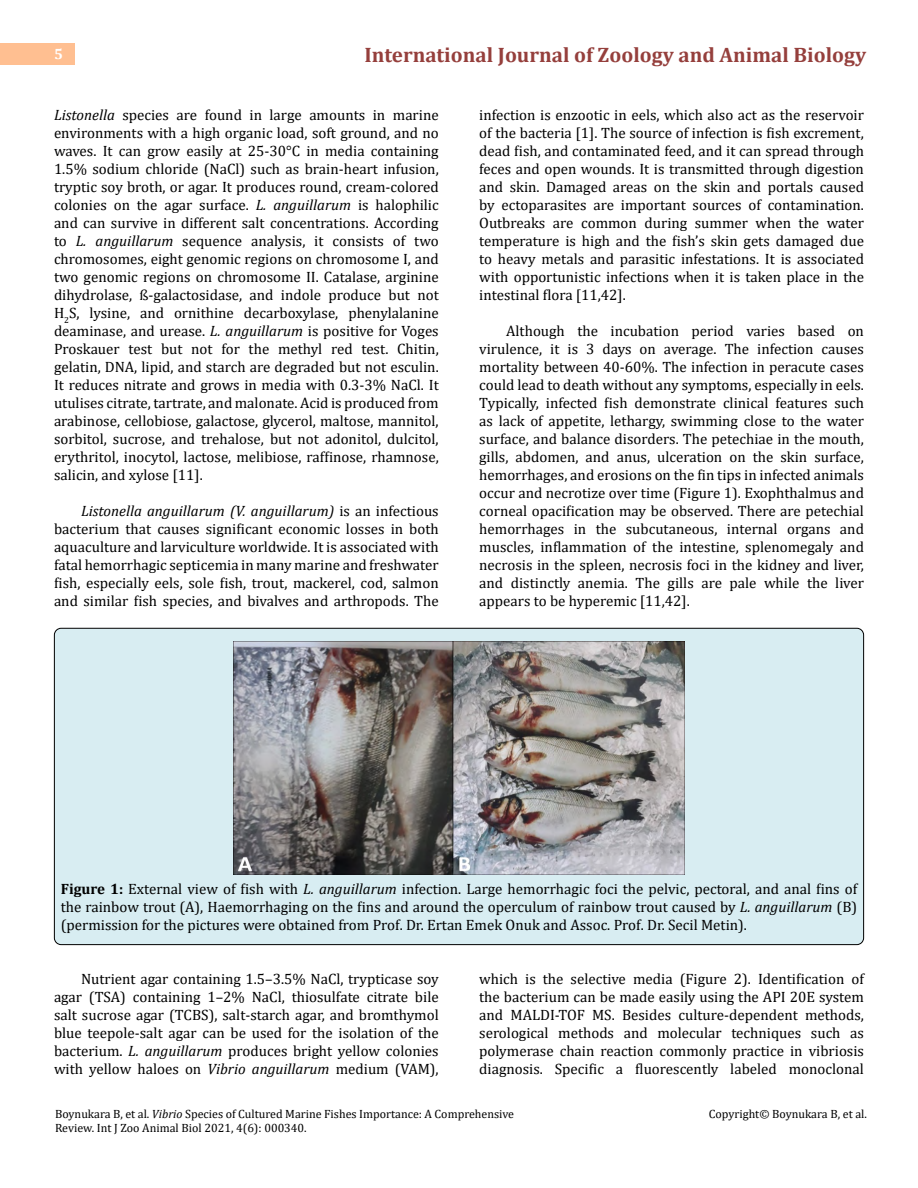
<style>
.page{position:relative;width:918px;height:1188px;background:#fff}
.page>*{position:absolute;margin:0;border:0;box-sizing:border-box;transform-origin:0 0}
.t1{font:700 21px "Cambria";color:#953f3c}
.t2{font:15px/18px "Cambria";color:#000;text-align:justify}
.t3{font:700 15px "Cambria";color:#fff}
.t4{font:12px/14.4px "Cambria";color:#000}
.s1{font-style:italic}
.s2{font-weight:700}
</style>
<div class="page">
<div style="left:0;top:43px;width:75px;height:21px;background:#ffbf91"></div>
<div style="left:54px;top:628px;width:810px;height:317px;background:#d8edf2;border-radius:7px"></div>
<img style="left:233px;top:642px;width:452px;height:233px">
<p class="t3" style="left:54px;top:44px;width:10px">5</p>
<h1 class="t1" style="left:364px;top:40px;width:503px">International Journal of Zoology and Animal Biology</h1>
<p class="t2" style="left:54px;top:105px;width:386px"><span class="s1">Listonella</span> species are found in large amounts in marine environments with a high organic load, soft ground, and no waves. It can grow easily at 25-30°C in media containing 1.5% sodium chloride (NaCl) such as brain-heart infusion, tryptic soy broth, or agar. It produces round, cream-colored colonies on the agar surface. <span class="s1">L. anguillarum</span> is halophilic and can survive in different salt concentrations. According to <span class="s1">L. anguillarum</span> sequence analysis, it consists of two chromosomes, eight genomic regions on chromosome I, and two genomic regions on chromosome II. Catalase, arginine dihydrolase, ß-galactosidase, and indole produce but not H<sub>2</sub>S, lysine, and ornithine decarboxylase, phenylalanine deaminase, and urease. <span class="s1">L. anguillarum</span> is positive for Voges Proskauer test but not for the methyl red test. Chitin, gelatin, DNA, lipid, and starch are degraded but not esculin.<br>It reduces nitrate and grows in media with 0.3-3% NaCl. It utulises citrate, tartrate, and malonate. Acid is produced from arabinose, cellobiose, galactose, glycerol, maltose, mannitol, sorbitol, sucrose, and trehalose, but not adonitol, dulcitol, erythritol, inocytol, lactose, melibiose, raffinose, rhamnose, salicin, and xylose [11].</p>
<p class="t2" style="left:54px;top:501px;width:386px;text-indent:27px"><span class="s1">Listonella anguillarum (V. anguillarum)</span> is an infectious bacterium that causes significant economic losses in both aquaculture and larviculture worldwide. It is associated with fatal hemorrhagic septicemia in many marine and freshwater fish, especially eels, sole fish, trout, mackerel, cod, salmon and similar fish species, and bivalves and arthropods. The</p>
<p class="t2" style="left:479px;top:105px;width:386px">infection is enzootic in eels, which also act as the reservoir of the bacteria [1]. The source of infection is fish excrement, dead fish, and contaminated feed, and it can spread through feces and open wounds. It is transmitted through digestion and skin. Damaged areas on the skin and portals caused by ectoparasites are important sources of contamination.<br>Outbreaks are common during summer when the water temperature is high and the fish’s skin gets damaged due to heavy metals and parasitic infestations. It is associated with opportunistic infections when it is taken place in the intestinal flora [11,42].</p>
<p class="t2" style="left:479px;top:321px;width:386px;text-indent:27px">Although the incubation period varies based on virulence, it is 3 days on average. The infection causes mortality between 40-60%. The infection in peracute cases could lead to death without any symptoms, especially in eels.<br>Typically, infected fish demonstrate clinical features such as lack of appetite, lethargy, swimming close to the water surface, and balance disorders. The petechiae in the mouth, gills, abdomen, and anus, ulceration on the skin surface, hemorrhages, and erosions on the fin tips in infected animals occur and necrotize over time (Figure 1). Exophthalmus and corneal opacification may be observed. There are petechial hemorrhages in the subcutaneous, internal organs and muscles, inflammation of the intestine, splenomegaly and necrosis in the spleen, necrosis foci in the kidney and liver, and distinctly anemia. The gills are pale while the liver appears to be hyperemic [11,42].</p>
<p class="t2" style="left:61px;top:879px;width:798px"><span class="s2">Figure 1:</span> External view of fish with <span class="s1">L. anguillarum</span> infection. Large hemorrhagic foci the pelvic, pectoral, and anal fins of the rainbow trout (A), Haemorrhaging on the fins and around the operculum of rainbow trout caused by <span class="s1">L. anguillarum</span> (B) (permission for the pictures were obtained from Prof. Dr. Ertan Emek Onuk and Assoc. Prof. Dr. Secil Metin).</p>
<p class="t2" style="left:54px;top:969px;width:386px;text-indent:27px">Nutrient agar containing 1.5–3.5% NaCl, trypticase soy agar (TSA) containing 1–2% NaCl, thiosulfate citrate bile salt sucrose agar (TCBS), salt-starch agar, and bromthymol blue teepole-salt agar can be used for the isolation of the bacterium. <span class="s1">L. anguillarum</span> produces bright yellow colonies with yellow haloes on <span class="s1">Vibrio anguillarum</span> medium (VAM),</p>
<p class="t2" style="left:479px;top:969px;width:386px">which is the selective media (Figure 2). Identification of the bacterium can be made easily using the API 20E system and MALDI-TOF MS. Besides culture-dependent methods, serological methods and molecular techniques such as polymerase chain reaction commonly practice in vibriosis diagnosis. Specific a fluorescently labeled monoclonal</p>
<p class="t4" style="left:55px;top:1106px;width:460px">Boynukara B, et al. <span class="s1">Vibrio</span> Species of Cultured Marine Fishes Importance: A Comprehensive<br>Review. Int J Zoo Animal Biol 2021, 4(6): 000340.</p>
<p class="t4" style="left:709px;top:1106px;width:160px">Copyright© Boynukara B, et al.</p>
</div>
